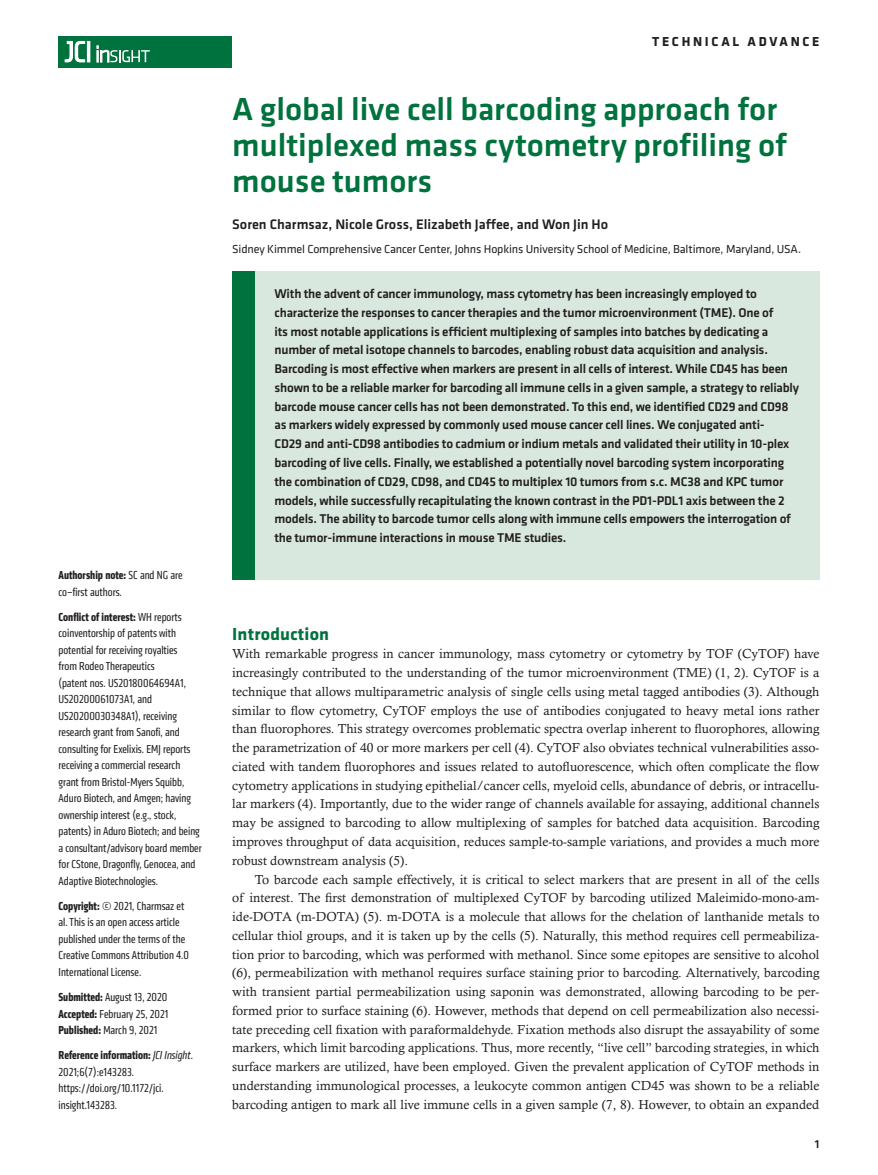
<style>
.page{position:relative;width:878px;height:1175px;background:#fff}
.page>*{position:absolute;margin:0;border:0;box-sizing:border-box;transform-origin:0 0}
.t1{font:500 33px/36px "Klavika Basic";color:#00723e}
.t2{font:700 18px "Klavika";letter-spacing:.01em;color:#00723e}
.t3{font:500 14.25px "Klavika Basic";color:#231f20}
.t4{font:700 13.5px "Klavika Basic";letter-spacing:.2em;color:#231f20}
.t5{font:13.2px/18.8px "Calisto MT Std";color:#231f20;text-align:justify}
.t6{font:500 13.2px/18.8px "Klavika Basic";letter-spacing:-.015em;color:#231f20}
.t7{font:condensed 12px/16.5px "Klavika";color:#231f20}
.t8{font:12px "Klavika";letter-spacing:-.01em;color:#231f20}
.t9{font:500 12px "Klavika Basic";color:#231f20}
.s1{font-weight:700}
.s2{font-style:italic}
</style>
<div class="page">
<div style="left:59px;top:36px;width:173px;height:31px;background:#00723e"></div>
<hr style="left:87px;top:41px;width:3px;height:21px;background:#fff">
<svg style="left:64px;top:41px;width:21px;height:22px"></svg>
<svg style="left:97px;top:46px;width:53px;height:16px"></svg>
<div style="left:232px;top:271px;width:587px;height:308px;background:#d8e8df"></div>
<div style="left:232px;top:271px;width:22px;height:308px;background:#00723e"></div>
<p class="t7" style="left:59px;top:567px;width:125px"><span class="s1">Authorship note:</span> SC and NG are co–first authors.</p>
<p class="t7" style="left:59px;top:608px;width:145px"><span class="s1">Conflict of interest:</span> WH reports coinventorship of patents with potential for receiving royalties<br>from Rodeo Therapeutics<br>(patent nos. US20180064694A1,<br>US20200061073A1, and<br>US20200030348A1), receiving research grant from Sanofi, and consulting for Exelixis. EMJ reports receiving a commercial research grant from Bristol-Myers Squibb,<br>Aduro Biotech, and Amgen; having ownership interest (e.g., stock, patents) in Aduro Biotech; and being a consultant/advisory board member for CStone, Dragonfly, Genocea, and<br>Adaptive Biotechnologies.</p>
<p class="t7" style="left:59px;top:897px;width:132px"><span class="s1">Copyright:</span> © 2021, Charmsaz et al. This is an open access article published under the terms of the<br>Creative Commons Attribution 4.0<br>International License.</p>
<p class="t7" style="left:59px;top:988px;width:111px;text-align:justify"><span class="s1">Submitted:</span> August 13, 2020<br><span class="s1">Accepted:</span> February 25, 2021<br><span class="s1">Published:</span> March 9, 2021</p>
<p class="t7" style="left:59px;top:1046px;width:136px"><span class="s1">Reference information:</span> <span class="s2">JCI Insight</span>.<br>2021;6(7):e143283. https://doi.org/10.1172/jci. insight.143283.</p>
<p class="t4" style="left:652px;top:32px;width:169px">TECHNICAL ADVANCE</p>
<h1 class="t1" style="left:232px;top:91px;width:556px">A global live cell barcoding approach for multiplexed mass cytometry profiling of mouse tumors</h1>
<p class="t3" style="left:232px;top:214px;width:377px">Soren Charmsaz, Nicole Gross, Elizabeth Jaffee, and Won Jin Ho</p>
<p class="t8" style="left:232px;top:241px;width:570px">Sidney Kimmel Comprehensive Cancer Center, Johns Hopkins University School of Medicine, Baltimore, Maryland, USA.</p>
<p class="t6" style="left:274px;top:284px;width:526px">With the advent of cancer immunology, mass cytometry has been increasingly employed to characterize the responses to cancer therapies and the tumor microenvironment (TME). One of<br>its most notable applications is efficient multiplexing of samples into batches by dedicating a number of metal isotope channels to barcodes, enabling robust data acquisition and analysis.<br>Barcoding is most effective when markers are present in all cells of interest. While CD45 has been shown to be a reliable marker for barcoding all immune cells in a given sample, a strategy to reliably barcode mouse cancer cells has not been demonstrated. To this end, we identified CD29 and CD98 as markers widely expressed by commonly used mouse cancer cell lines. We conjugated anti-<br>CD29 and anti-CD98 antibodies to cadmium or indium metals and validated their utility in 10-plex barcoding of live cells. Finally, we established a potentially novel barcoding system incorporating the combination of CD29, CD98, and CD45 to multiplex 10 tumors from s.c. MC38 and KPC tumor models, while successfully recapitulating the known contrast in the PD1-PDL1 axis between the 2 models. The ability to barcode tumor cells along with immune cells empowers the interrogation of the tumor-immune interactions in mouse TME studies.</p>
<h2 class="t2" style="left:232px;top:620px;width:98px">Introduction</h2>
<p class="t5" style="left:232px;top:644px;width:588px">With remarkable progress in cancer immunology, mass cytometry or cytometry by TOF (CyTOF) have increasingly contributed to the understanding of the tumor microenvironment (TME) (1, 2). CyTOF is a technique that allows multiparametric analysis of single cells using metal tagged antibodies (3). Although similar to flow cytometry, CyTOF employs the use of antibodies conjugated to heavy metal ions rather than fluorophores. This strategy overcomes problematic spectra overlap inherent to fluorophores, allowing the parametrization of 40 or more markers per cell (4). CyTOF also obviates technical vulnerabilities asso&shy;ciated with tandem fluorophores and issues related to autofluorescence, which often complicate the flow cytometry applications in studying epithelial/cancer cells, myeloid cells, abundance of debris, or intracellu&shy;lar markers (4). Importantly, due to the wider range of channels available for assaying, additional channels may be assigned to barcoding to allow multiplexing of samples for batched data acquisition. Barcoding improves throughput of data acquisition, reduces sample-to-sample variations, and provides a much more robust downstream analysis (5).</p>
<p class="t5" style="left:232px;top:869px;width:588px;text-indent:22px">To barcode each sample effectively, it is critical to select markers that are present in all of the cells of interest. The first demonstration of multiplexed CyTOF by barcoding utilized Maleimido-mono-am&shy;ide-DOTA (m-DOTA) (5). m-DOTA is a molecule that allows for the chelation of lanthanide metals to cellular thiol groups, and it is taken up by the cells (5). Naturally, this method requires cell permeabiliza&shy;tion prior to barcoding, which was performed with methanol. Since some epitopes are sensitive to alcohol (6), permeabilization with methanol requires surface staining prior to barcoding. Alternatively, barcoding with transient partial permeabilization using saponin was demonstrated, allowing barcoding to be per&shy;formed prior to surface staining (6). However, methods that depend on cell permeabilization also necessi&shy;tate preceding cell fixation with paraformaldehyde. Fixation methods also disrupt the assayability of some markers, which limit barcoding applications. Thus, more recently, “live cell” barcoding strategies, in which surface markers are utilized, have been employed. Given the prevalent application of CyTOF methods in understanding immunological processes, a leukocyte common antigen CD45 was shown to be a reliable barcoding antigen to mark all live immune cells in a given sample (7, 8). However, to obtain an expanded</p>
<p class="t9" style="left:814px;top:1135px;width:6px">1</p>
</div>
